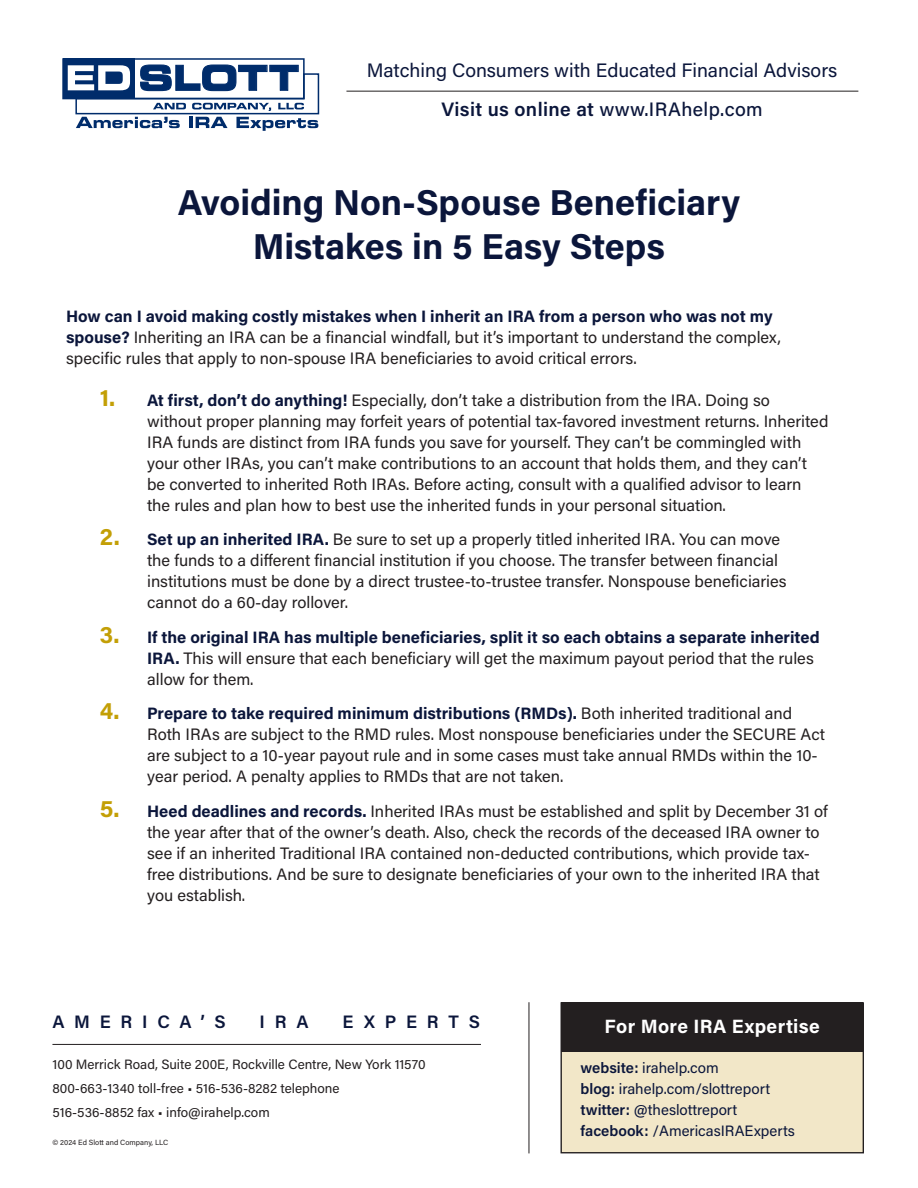
<style>
.page{position:relative;width:918px;height:1188px;background:#fff}
.page>*{position:absolute;margin:0;border:0;box-sizing:border-box;transform-origin:0 0}
.t1{font:700 36px/43.2px "Acumin Pro";color:#0b163b;text-align:center}
.t2{font:34.5px "Eurostile Bold Extended Two";color:#002c6b}
.t3{font:19.35px "Acumin Pro";color:#0b163b}
.t4{font:600 19.35px "Acumin Pro";letter-spacing:.02em;color:#0b163b}
.t5{font:700 19.2px "Acumin Pro";letter-spacing:.02em;color:#fff}
.t6{font:600 18px "Acumin Pro";letter-spacing:.545em;color:#0b163b}
.body{font:16.5px/21px "Acumin Pro";color:#231f20}
.t7{font:15px/21px "Acumin Pro";color:#0b163b}
.t8{font:13.5px/24px "Acumin Pro";color:#231f20}
.t9{font:7.5px "Acumin Pro";color:#231f20}
.s1{font-weight:500}
.s2{font-weight:700;color:#0b163b}
.s3{font-weight:700;font-size:24px;color:#c39f06}
.s4{font-weight:600}
</style>
<div class="page">
<div style="left:561px;top:1003px;width:302px;height:150px;background:#f2e7c8"></div>
<div style="left:561px;top:1002px;width:303px;height:151px;border:1px solid #231f20"></div>
<div style="left:561px;top:1002px;width:302px;height:50px;background:#231f20"></div>
<hr style="left:52px;top:1044px;width:429px;height:1px;background:#231f20">
<hr style="left:529px;top:1002px;width:1px;height:151px;background:#231f20">
<div style="left:63px;top:59px;width:72px;height:39px;background:#002c6b"></div>
<svg style="left:68px;top:64px;width:252px;height:67px"></svg>
<div style="left:62px;top:58px;width:243px;height:41px;border:2px solid #002c6b"></div>
<hr style="left:346px;top:91px;width:512px;height:1px;background:#231f20">
<p class="t2" style="left:238px;top:54px;width:63px">TT</p>
<p class="t3" style="left:367px;top:57px;width:472px">Matching Consumers with Educated Financial Advisors</p>
<p class="t4" style="left:441px;top:96px;width:323px">Visit us online at <span class="s1">www.IRAhelp.com</span></p>
<p class="t1" style="left:178px;top:180px;width:564px">Avoiding Non-Spouse Beneficiary<br>Mistakes in 5 Easy Steps</p>
<p class="body" style="left:66px;top:306px;width:716px"><span class="s2">How can I avoid making costly mistakes when I inherit an IRA from a person who was not my spouse?</span> Inheriting an IRA can be a financial windfall, but it’s important to understand the complex, specific rules that apply to non-spouse IRA beneficiaries to avoid critical errors.</p>
<p class="body" style="left:147px;top:389px;width:683px;text-indent:-47px"><span class="s3">1.</span> <span class="s2">At first, don’t do anything!</span> Especially, don’t take a distribution from the IRA. Doing so without proper planning may forfeit years of potential tax-favored investment returns. Inherited IRA funds are distinct from IRA funds you save for yourself. They can’t be commingled with your other IRAs, you can’t make contributions to an account that holds them, and they can’t be converted to inherited Roth IRAs. Before acting, consult with a qualified advisor to learn the rules and plan how to best use the inherited funds in your personal situation.</p>
<p class="body" style="left:147px;top:528px;width:641px;text-indent:-47px"><span class="s3">2.</span> <span class="s2">Set up an inherited IRA.</span> Be sure to set up a properly titled inherited IRA. You can move the funds to a different financial institution if you choose. The transfer between financial institutions must be done by a direct trustee-to-trustee transfer. Nonspouse beneficiaries cannot do a 60-day rollover.</p>
<p class="body" style="left:147px;top:626px;width:674px;text-indent:-47px"><span class="s3">3.</span> <span class="s2">If the original IRA has multiple beneficiaries, split it so each obtains a separate inherited<br>IRA.</span> This will ensure that each beneficiary will get the maximum payout period that the rules allow for them.</p>
<p class="body" style="left:147px;top:702px;width:680px;text-indent:-47px"><span class="s3">4.</span> <span class="s2">Prepare to take required minimum distributions (RMDs).</span> Both inherited traditional and Roth IRAs are subject to the RMD rules. Most nonspouse beneficiaries under the SECURE Act are subject to a 10-year payout rule and in some cases must take annual RMDs within the 10- year period. A penalty applies to RMDs that are not taken.</p>
<p class="body" style="left:147px;top:800px;width:682px;text-indent:-47px"><span class="s3">5.</span> <span class="s2">Heed deadlines and records.</span> Inherited IRAs must be established and split by December 31 of the year after that of the owner’s death. Also, check the records of the deceased IRA owner to see if an inherited Traditional IRA contained non-deducted contributions, which provide tax&shy;free distributions. And be sure to designate beneficiaries of your own to the inherited IRA that you establish.</p>
<p class="t6" style="left:52px;top:1010px;width:175px">AMERICA’S</p>
<p class="t6" style="left:260px;top:1010px;width:51px">IRA</p>
<p class="t6" style="left:343px;top:1010px;width:139px">EXPERTS</p>
<p class="t8" style="left:52px;top:1052px;width:375px">100 Merrick Road, Suite 200E, Rockville Centre, New York 11570<br>800-663-1340 toll-free • 516-536-8282 telephone<br>516-536-8852 fax • info@irahelp.com</p>
<p class="t9" style="left:52px;top:1137px;width:117px">© 2024 Ed Slott and Company, LLC</p>
<p class="t5" style="left:605px;top:1013px;width:217px">For More IRA Expertise</p>
<p class="t7" style="left:581px;top:1057px;width:216px"><span class="s4">website:</span> irahelp.com<br><span class="s4">blog:</span> irahelp.com/slottreport <span class="s4">twitter:</span> @theslottreport <span class="s4">facebook:</span> /AmericasIRAExperts</p>
</div>
